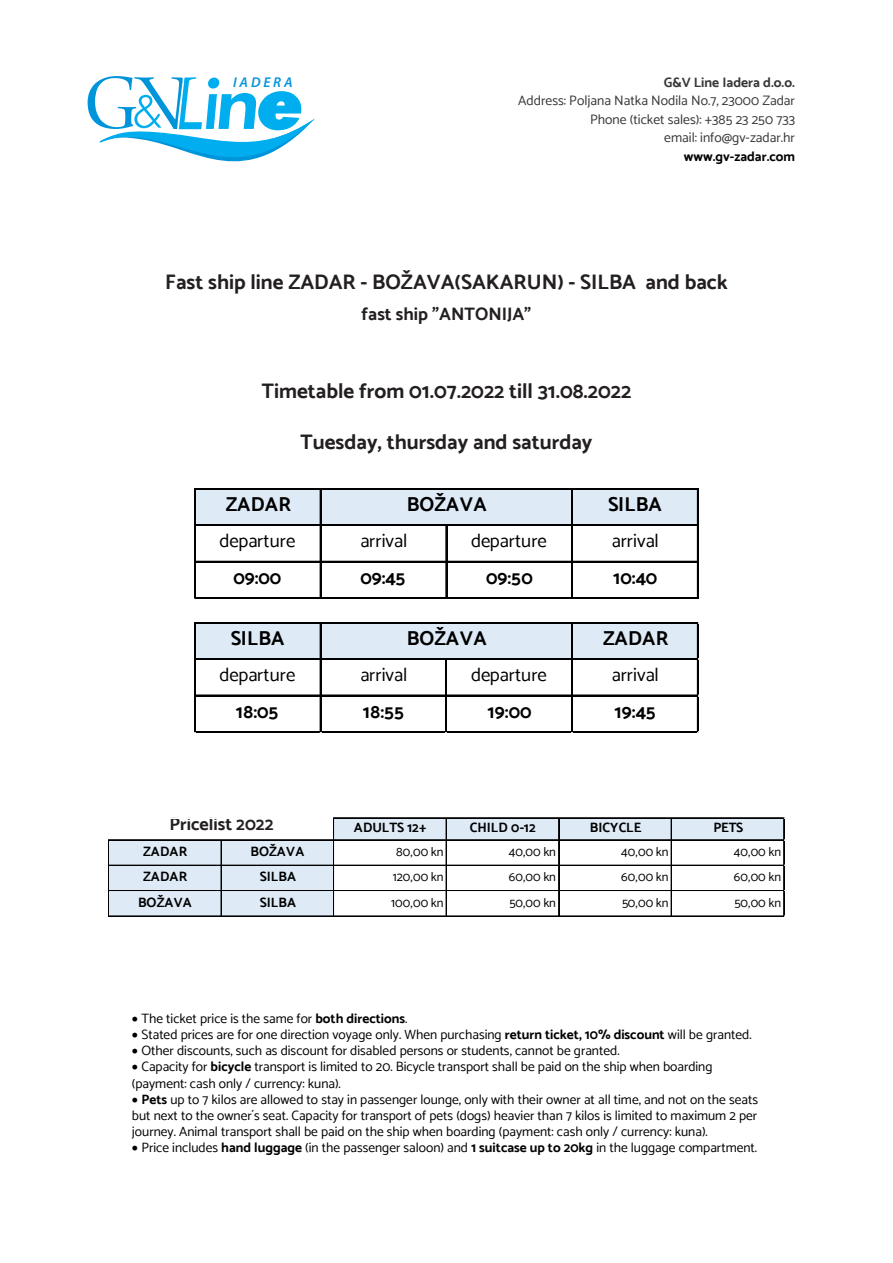
<style>
.page{position:relative;width:893px;height:1263px;background:#fff}
.page>*{position:absolute;margin:0;border:0;box-sizing:border-box;transform-origin:0 0}
.t1{font:700 21px "Catamaran";color:#231f20}
.t2{font:700 20.1px "Catamaran";letter-spacing:.015em;color:#000}
.t3{font:18.9px "Catamaran";letter-spacing:.005em;color:#000}
.t4{font:700 18.9px "Catamaran";letter-spacing:-.005em;color:#000}
.t5{font:700 18px "Catamaran";color:#231f20}
.t6{font:italic 600 14.25px "Myriad Pro";letter-spacing:.2em;color:#0095da}
.t7{font:13.65px/18.6px "Catamaran";color:#383638;text-align:right}
.t8{font:700 13.65px "Catamaran";color:#383638}
.t9{font:13.5px/16.2px "Catamaran";color:#000}
.t10{font:700 13.5px "Catamaran";color:#000}
.t11{font:12.75px "Catamaran";letter-spacing:.005em;color:#000}
.s1{font-weight:700}
</style>
<div class="page">
<svg style="left:88px;top:76px;width:227px;height:86px"></svg>
<div style="left:334px;top:818px;width:450px;height:22px;background:#deebf7"></div>
<div style="left:109px;top:840px;width:225px;height:77px;background:#deebf7"></div>
<hr style="left:334px;top:818px;width:450px;height:1px;background:#000">
<hr style="left:109px;top:839px;width:675px;height:1px;background:#000">
<hr style="left:109px;top:840px;width:675px;height:1px;background:#000">
<hr style="left:109px;top:865px;width:675px;height:1px;background:#000">
<hr style="left:109px;top:890px;width:675px;height:1px;background:#000">
<hr style="left:109px;top:916px;width:675px;height:1px;background:#000">
<hr style="left:108px;top:840px;width:1px;height:77px;background:#000">
<hr style="left:221px;top:840px;width:1px;height:77px;background:#000">
<hr style="left:333px;top:818px;width:1px;height:99px;background:#000">
<hr style="left:334px;top:818px;width:1px;height:99px;background:#000">
<hr style="left:446px;top:818px;width:1px;height:99px;background:#000">
<hr style="left:558px;top:818px;width:1px;height:99px;background:#000">
<hr style="left:559px;top:818px;width:1px;height:99px;background:#000">
<hr style="left:671px;top:818px;width:1px;height:99px;background:#000">
<hr style="left:783px;top:818px;width:1px;height:99px;background:#000">
<hr style="left:784px;top:818px;width:1px;height:99px;background:#000">
<div style="left:196px;top:489px;width:503px;height:37px;background:#deebf7"></div>
<hr style="left:194px;top:488px;width:2px;height:111px;background:#000">
<hr style="left:320px;top:489px;width:1px;height:110px;background:#000">
<hr style="left:446px;top:526px;width:1px;height:73px;background:#000">
<hr style="left:571px;top:489px;width:1px;height:110px;background:#000">
<hr style="left:572px;top:489px;width:1px;height:110px;background:#000">
<hr style="left:697px;top:489px;width:2px;height:110px;background:#000">
<hr style="left:196px;top:488px;width:503px;height:1px;background:#000">
<hr style="left:196px;top:524px;width:503px;height:1px;background:#000">
<hr style="left:196px;top:525px;width:503px;height:1px;background:#000">
<hr style="left:196px;top:561px;width:503px;height:1px;background:#000">
<hr style="left:196px;top:597px;width:503px;height:1px;background:#000">
<hr style="left:196px;top:598px;width:503px;height:1px;background:#000">
<div style="left:196px;top:623px;width:503px;height:37px;background:#deebf7"></div>
<hr style="left:194px;top:622px;width:505px;height:1px;background:#000">
<hr style="left:194px;top:658px;width:505px;height:2px;background:#000">
<hr style="left:194px;top:695px;width:505px;height:1px;background:#000">
<hr style="left:194px;top:623px;width:2px;height:110px;background:#000">
<hr style="left:320px;top:623px;width:1px;height:110px;background:#000">
<hr style="left:446px;top:660px;width:1px;height:73px;background:#000">
<hr style="left:571px;top:623px;width:1px;height:110px;background:#000">
<hr style="left:572px;top:623px;width:1px;height:110px;background:#000">
<hr style="left:194px;top:731px;width:505px;height:2px;background:#000">
<hr style="left:697px;top:623px;width:2px;height:110px;background:#000">
<p class="t6" style="left:233px;top:73px;width:61px">IADERA</p>
<p class="t8" style="left:664px;top:74px;width:133px">G&amp;V Line Iadera d.o.o.</p>
<p class="t7" style="left:518px;top:91px;width:278px">Address: Poljana Natka Nodila No.7, 23000 Zadar<br>Phone (ticket sales): +385 23 250 733<br>email: info@gv-zadar.hr</p>
<p class="t10" style="left:684px;top:148px;width:113px">www.gv-zadar.com</p>
<h1 class="t1" style="left:165px;top:269px;width:564px">Fast ship line ZADAR - BOŽAVA(SAKARUN) - SILBA and back</h1>
<h3 class="t5" style="left:362px;top:303px;width:171px">fast ship "ANTONIJA"</h3>
<h1 class="t1" style="left:262px;top:379px;width:371px">Timetable from 01.07.2022 till 31.08.2022</h1>
<h1 class="t1" style="left:300px;top:429px;width:294px">Tuesday, thursday and saturday</h1>
<h2 class="t2" style="left:407px;top:492px;width:81px">BOŽAVA</h2>
<h2 class="t2" style="left:226px;top:492px;width:67px">ZADAR</h2>
<h2 class="t2" style="left:608px;top:492px;width:55px">SILBA</h2>
<h3 class="t3" style="left:219px;top:530px;width:78px">departure</h3>
<h3 class="t3" style="left:360px;top:530px;width:48px">arrival</h3>
<h3 class="t3" style="left:471px;top:530px;width:78px">departure</h3>
<h3 class="t3" style="left:612px;top:530px;width:48px">arrival</h3>
<h3 class="t4" style="left:233px;top:566px;width:49px">09:00</h3>
<h3 class="t4" style="left:360px;top:566px;width:46px">09:45</h3>
<h3 class="t4" style="left:486px;top:566px;width:48px">09:50</h3>
<h3 class="t4" style="left:613px;top:566px;width:46px">10:40</h3>
<h2 class="t2" style="left:407px;top:626px;width:81px">BOŽAVA</h2>
<h2 class="t2" style="left:231px;top:626px;width:55px">SILBA</h2>
<h2 class="t2" style="left:603px;top:626px;width:67px">ZADAR</h2>
<h3 class="t3" style="left:219px;top:663px;width:78px">departure</h3>
<h3 class="t3" style="left:360px;top:663px;width:48px">arrival</h3>
<h3 class="t3" style="left:471px;top:663px;width:78px">departure</h3>
<h3 class="t3" style="left:612px;top:663px;width:48px">arrival</h3>
<h3 class="t4" style="left:236px;top:700px;width:44px">18:05</h3>
<h3 class="t4" style="left:363px;top:700px;width:43px">18:55</h3>
<h3 class="t4" style="left:487px;top:700px;width:46px">19:00</h3>
<h3 class="t4" style="left:614px;top:700px;width:43px">19:45</h3>
<h3 class="t5" style="left:169px;top:814px;width:106px">Pricelist 2022</h3>
<p class="t10" style="left:354px;top:819px;width:74px">ADULTS 12+</p>
<p class="t10" style="left:470px;top:819px;width:67px">CHILD 0-12</p>
<p class="t10" style="left:590px;top:819px;width:53px">BICYCLE</p>
<p class="t10" style="left:713px;top:819px;width:31px">PETS</p>
<p class="t10" style="left:143px;top:843px;width:46px">ZADAR</p>
<p class="t10" style="left:251px;top:843px;width:55px">BOŽAVA</p>
<p class="t11" style="left:396px;top:844px;width:49px">80,00 kn</p>
<p class="t11" style="left:509px;top:844px;width:49px">40,00 kn</p>
<p class="t11" style="left:621px;top:844px;width:49px">40,00 kn</p>
<p class="t11" style="left:734px;top:844px;width:49px">40,00 kn</p>
<p class="t10" style="left:143px;top:869px;width:46px">ZADAR</p>
<p class="t10" style="left:260px;top:869px;width:38px">SILBA</p>
<p class="t11" style="left:393px;top:869px;width:52px">120,00 kn</p>
<p class="t11" style="left:509px;top:869px;width:49px">60,00 kn</p>
<p class="t11" style="left:621px;top:869px;width:49px">60,00 kn</p>
<p class="t11" style="left:734px;top:869px;width:49px">60,00 kn</p>
<p class="t10" style="left:138px;top:894px;width:55px">BOŽAVA</p>
<p class="t10" style="left:260px;top:894px;width:38px">SILBA</p>
<p class="t11" style="left:391px;top:895px;width:54px">100,00 kn</p>
<p class="t11" style="left:509px;top:895px;width:48px">50,00 kn</p>
<p class="t11" style="left:622px;top:895px;width:48px">50,00 kn</p>
<p class="t11" style="left:735px;top:895px;width:48px">50,00 kn</p>
<p class="t9" style="left:132px;top:1010px;width:277px">• The ticket price is the same for <span class="s1">both directions</span>.</p>
<p class="t9" style="left:132px;top:1026px;width:621px">• Stated prices are for one direction voyage only. When purchasing <span class="s1">return ticket, 10% discount</span> will be granted.</p>
<p class="t9" style="left:132px;top:1042px;width:489px">• Other discounts, such as discount for disabled persons or students, cannot be granted.</p>
<p class="t9" style="left:132px;top:1058px;width:582px">• Capacity for <span class="s1">bicycle</span> transport is limited to 20. Bicycle transport shall be paid on the ship when boarding (payment: cash only / currency: kuna).</p>
<p class="t9" style="left:132px;top:1091px;width:628px;text-align:justify">• <span class="s1">Pets</span> up to 7 kilos are allowed to stay in passenger lounge, only with their owner at all time, and not on the seats but next to the owner´s seat. Capacity for transport of pets (dogs) heavier than 7 kilos is limited to maximum 2 per journey. Animal transport shall be paid on the ship when boarding (payment: cash only / currency: kuna).</p>
<p class="t9" style="left:132px;top:1139px;width:627px">• Price includes <span class="s1">hand luggage</span> (in the passenger saloon) and <span class="s1">1 suitcase up to 20kg</span> in the luggage compartment.</p>
</div>
